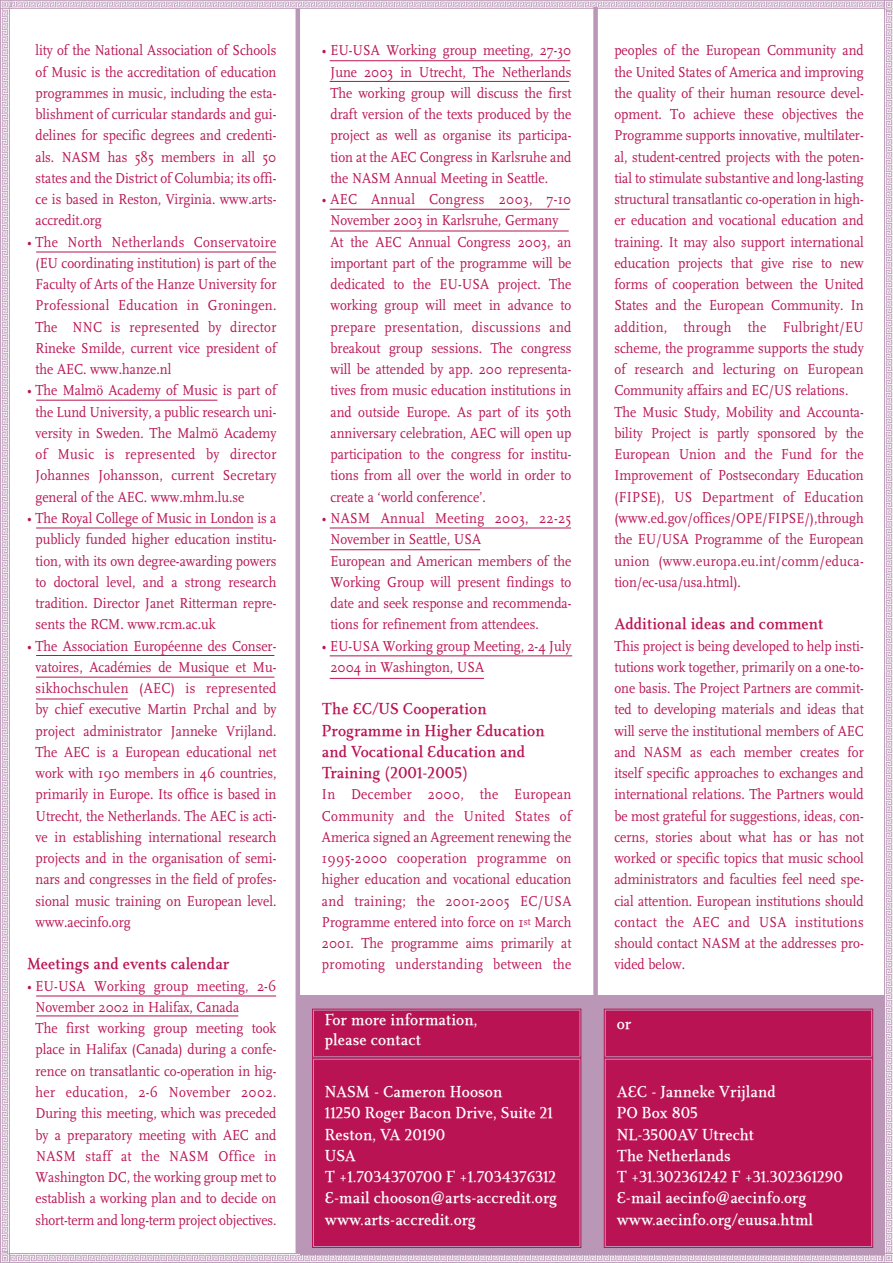
<style>
.page{position:relative;width:893px;height:1263px;background:#fff}
.page>*{position:absolute;margin:0;border:0;box-sizing:border-box;transform-origin:0 0}
.t1{font:16.5px/21.3px "Eplica Bold TT";color:#fff;scale:.9 1}
.t2{font:16.5px/21.3px "Eplica Bold TT";color:#b91353;scale:.9 1}
.t3{font:15px/21.3px "FF Scala";color:#b91353;text-align:justify;scale:.9 1}
.s1{font-size:10.5px}
</style>
<div class="page">
<svg style="left:0;top:0;width:11px;height:9px"></svg>
<img style="left:11px;top:0;width:873px;height:9px">
<svg style="left:884px;top:0;width:8px;height:11px"></svg>
<img style="left:884px;top:11px;width:8px;height:1243px">
<svg style="left:881px;top:1254px;width:11px;height:9px"></svg>
<img style="left:9px;top:1254px;width:872px;height:9px">
<svg style="left:0;top:1251px;width:9px;height:12px"></svg>
<img style="left:0;top:9px;width:9px;height:1242px">
<div style="left:300px;top:995px;width:584px;height:259px;background:#bb97b7"></div>
<div style="left:312px;top:1058px;width:270px;height:190px;background:#b91353"></div>
<div style="left:603px;top:1058px;width:270px;height:190px;background:#b91353"></div>
<div style="left:295px;top:9px;width:5px;height:1245px;background:#bb97b7"></div>
<div style="left:593px;top:7px;width:5px;height:1226px;background:#bb97b7"></div>
<svg style="left:312px;top:1008px;width:270px;height:50px;background:#b91a58"></svg>
<svg style="left:603px;top:1008px;width:270px;height:50px;background:#b91a58"></svg>
<hr style="left:36px;top:252px;width:240px;height:1px;background:#b91353">
<hr style="left:36px;top:400px;width:181px;height:1px;background:#b91353">
<hr style="left:36px;top:528px;width:217px;height:1px;background:#b91353">
<hr style="left:36px;top:655px;width:238px;height:1px;background:#b91353">
<hr style="left:36px;top:677px;width:238px;height:1px;background:#b91353">
<hr style="left:36px;top:699px;width:92px;height:1px;background:#b91353">
<hr style="left:36px;top:996px;width:240px;height:1px;background:#b91353">
<hr style="left:36px;top:1016px;width:202px;height:1px;background:#b91353">
<hr style="left:330px;top:60px;width:240px;height:1px;background:#b91353">
<hr style="left:330px;top:81px;width:239px;height:1px;background:#b91353">
<hr style="left:330px;top:209px;width:239px;height:1px;background:#b91353">
<hr style="left:330px;top:231px;width:238px;height:1px;background:#b91353">
<hr style="left:330px;top:528px;width:241px;height:1px;background:#b91353">
<hr style="left:330px;top:549px;width:150px;height:1px;background:#b91353">
<hr style="left:330px;top:656px;width:242px;height:1px;background:#b91353">
<hr style="left:330px;top:678px;width:154px;height:1px;background:#b91353">
<p class="t3" style="left:36px;top:41px;width:269px">lity of the National Association of Schools of Music is the accreditation of education programmes in music, including the esta&shy;blishment of curricular standards and gui&shy;delines for specific degrees and credenti&shy;als. NASM has 585 members in all 50 states and the District of Columbia; its offi&shy;ce is based in Reston, Virginia. www.arts&shy;accredit.org</p>
<p class="t3" style="left:36px;top:232px;width:269px;text-indent:-9px">• The North Netherlands Conservatoire (EU coordinating institution) is part of the Faculty of Arts of the Hanze University for Professional Education in Groningen.<br>The NNC is represented by director Rineke Smilde, current vice president of the AEC. www.hanze.nl</p>
<p class="t3" style="left:36px;top:381px;width:269px;text-indent:-9px">• The Malmö Academy of Music is part of the Lund University, a public research uni&shy;versity in Sweden. The Malmö Academy of Music is represented by director Johannes Johansson, current Secretary general of the AEC. www.mhm.lu.se</p>
<p class="t3" style="left:36px;top:509px;width:269px;text-indent:-9px">• The Royal College of Music in London is a publicly funded higher education institu&shy;tion, with its own degree-awarding powers to doctoral level, and a strong research tradition. Director Janet Ritterman repre&shy;sents the RCM. www.rcm.ac.uk</p>
<p class="t3" style="left:36px;top:636px;width:269px;text-indent:-9px">• The Association Européenne des Conser&shy;vatoires, Académies de Musique et Mu&shy;sikhochschulen (AEC) is represented by chief executive Martin Prchal and by project administrator Janneke Vrijland.<br>The AEC is a European educational net work with 190 members in 46 countries, primarily in Europe. Its office is based in Utrecht, the Netherlands. The AEC is acti&shy;ve in establishing international research projects and in the organisation of semi&shy;nars and congresses in the field of profes&shy;sional music training on European level. www.aecinfo.org</p>
<p class="t2" style="left:27px;top:955px;width:226px">Meetings and events calendar</p>
<p class="t3" style="left:36px;top:976px;width:269px;text-align:left;text-indent:-9px">• EU-USA Working group meeting, 2-6<br>November 2002 in Halifax, Canada<br>The first working group meeting took place in Halifax (Canada) during a confe&shy;rence on transatlantic co-operation in hig&shy;her education, 2-6 November 2002.<br>During this meeting, which was preceded by a preparatory meeting with AEC and NASM staff at the NASM Office in Washington DC, the working group met to establish a working plan and to decide on short-term and long-term project objectives.</p>
<p class="t3" style="left:330px;top:41px;width:269px;text-indent:-9px">• EU-USA Working group meeting, 27-30<br>June 2003 in Utrecht, The Netherlands The working group will discuss the first draft version of the texts produced by the project as well as organise its participa&shy;tion at the AEC Congress in Karlsruhe and the NASM Annual Meeting in Seattle.</p>
<p class="t3" style="left:330px;top:190px;width:269px;text-align:left;text-indent:-9px">• AEC Annual Congress 2003, 7-10<br>November 2003 in Karlsruhe, Germany At the AEC Annual Congress 2003, an important part of the programme will be dedicated to the EU-USA project. The working group will meet in advance to prepare presentation, discussions and breakout group sessions. The congress will be attended by app. 200 representa&shy;tives from music education institutions in and outside Europe. As part of its 50th anniversary celebration, AEC will open up participation to the congress for institu&shy;tions from all over the world in order to create a ‘world conference’.</p>
<p class="t3" style="left:330px;top:509px;width:269px;text-align:left;text-indent:-9px">• NASM Annual Meeting 2003, 22-25<br>November in Seattle, USA<br>European and American members of the Working Group will present findings to date and seek response and recommenda&shy;tions for refinement from attendees.</p>
<p class="t3" style="left:330px;top:636px;width:269px;text-indent:-9px">• EU-USA Working group Meeting, 2-4 July<br>2004 in Washington, USA</p>
<p class="t2" style="left:322px;top:700px;width:249px">The EC/US Cooperation<br>Programme in Higher Education and Vocational Education and<br>Training (2001-2005)</p>
<p class="t3" style="left:322px;top:785px;width:279px">In December 2000, the European Community and the United States of America signed an Agreement renewing the 1995-2000 cooperation programme on higher education and vocational education and training; the 2001-2005 EC/USA Programme entered into force on 1<span class="s1">st</span> March 2001. The programme aims primarily at promoting understanding between the</p>
<p class="t3" style="left:614px;top:41px;width:279px;text-align:left">peoples of the European Community and the United States of America and improving the quality of their human resource devel&shy;opment. To achieve these objectives the Programme supports innovative, multilater&shy;al, student-centred projects with the poten&shy;tial to stimulate substantive and long-lasting structural transatlantic co-operation in high&shy;er education and vocational education and training. It may also support international education projects that give rise to new forms of cooperation between the United States and the European Community. In addition, through the Fulbright/EU scheme, the programme supports the study of research and lecturing on European Community affairs and EC/US relations.<br>The Music Study, Mobility and Accounta&shy;bility Project is partly sponsored by the European Union and the Fund for the Improvement of Postsecondary Education (FIPSE), US Department of Education (www.ed.gov/offices/OPE/FIPSE/),through the EU/USA Programme of the European union (www.europa.eu.int/comm/educa&shy;tion/ec-usa/usa.html).</p>
<p class="t2" style="left:614px;top:615px;width:234px">Additional ideas and comment</p>
<p class="t3" style="left:614px;top:636px;width:279px">This project is being developed to help insti&shy;tutions work together, primarily on a one-to&shy;one basis. The Project Partners are commit&shy;ted to developing materials and ideas that will serve the institutional members of AEC and NASM as each member creates for itself specific approaches to exchanges and international relations. The Partners would be most grateful for suggestions, ideas, con&shy;cerns, stories about what has or has not worked or specific topics that music school administrators and faculties feel need spe&shy;cial attention. European institutions should contact the AEC and USA institutions should contact NASM at the addresses pro&shy;vided below.</p>
<p class="t1" style="left:325px;top:1012px;width:171px;line-height:19.5px">For more information, please contact</p>
<p class="t1" style="left:616px;top:1015px;width:18px">or</p>
<p class="t1" style="left:325px;top:1083px;width:259px">NASM - Cameron Hooson<br>11250 Roger Bacon Drive, Suite 21<br>Reston, VA 20190<br>USA<br>T +1.7034370700 F +1.7034376312<br>E-mail chooson@arts-accredit.org www.arts-accredit.org</p>
<p class="t1" style="left:616px;top:1083px;width:253px">AEC - Janneke Vrijland<br>PO Box 805<br>NL-3500AV Utrecht<br>The Netherlands<br>T +31.302361242 F +31.302361290<br>E-mail aecinfo@aecinfo.org www.aecinfo.org/euusa.html</p>
</div>
